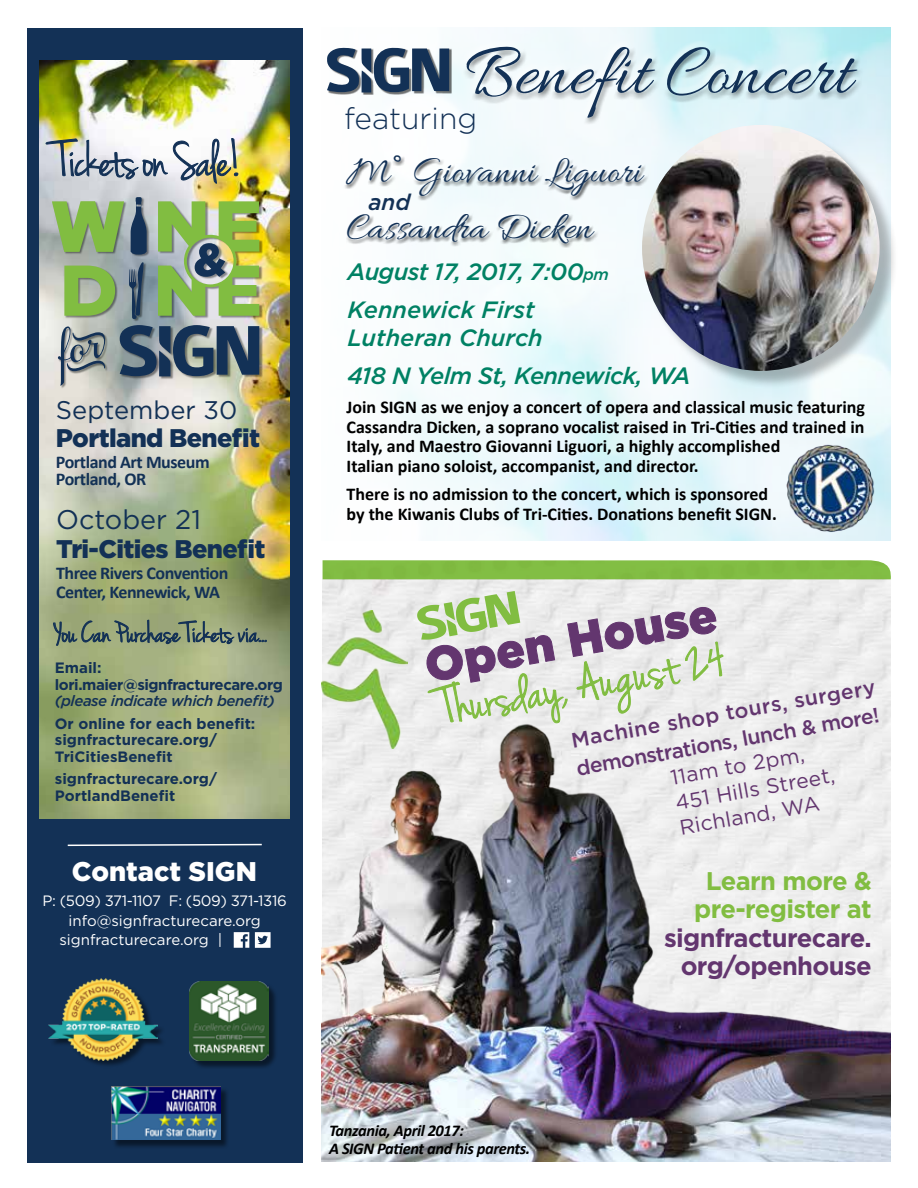
<style>
.page{position:relative;width:918px;height:1188px;background:#fff}
.page>*{position:absolute;margin:0;border:0;box-sizing:border-box;transform-origin:0 0}
.t1{font:75.3px "Allura";color:#133156}
.t2{font:54.3px "Jenna Sue";color:#81bd41}
.t3{font:52.5px "Jenna Sue";letter-spacing:-.015em;color:#133156}
.t4{font:900 46.95px "Gotham";color:#63366f}
.t5{font:39px/55.9px "Allura";color:#133156}
.t6{font:300 30px "Gotham";color:#133156}
.t7{font:900 27px "Gotham";color:#fff}
.t8{font:27px "Gotham";color:#133156}
.t9{font:900 25.5px "Gotham";letter-spacing:-.025em;color:#133156}
.t10{font:700 25.5px/28.5px "Gotham";letter-spacing:-.025em;color:#63366f;text-align:right}
.t11{font:700 25.5px/28.5px "Gotham";letter-spacing:-.025em;color:#81bd41;text-align:center}
.t12{font:25.5px "Gotham";color:#133156}
.t13{font:italic 500 23.55px/38.1px "Gotham";letter-spacing:-.025em;color:#008164}
.t14{font:italic 500 22.5px "Gotham";color:#133156}
.t15{font:500 21px/28.3px "Gotham";color:#63366f}
.t16{font:21px/25.5px "Gotham";color:#63366f}
.t17{font:700 18px/19.5px "Calibri";color:#000}
.t18{font:700 18px/19.5px "Calibri";letter-spacing:-.025em;color:#133156}
.t19{font:italic 700 16.5px/18px "Calibri";letter-spacing:-.025em;color:#000}
.t20{font:700 15px/16.5px "Gotham";color:#133156}
.t21{font:15px "Gotham";color:#fff}
.t22{font:700 15px/16.5px "Gotham";letter-spacing:-.03em;color:#133156}
.t23{font:15px "Gotham";letter-spacing:-.025em;color:#fff}
.t24{font:italic 500 15px "Gotham";letter-spacing:-.03em;color:#133156}
.s1{font-size:16.2px}
</style>
<div class="page">
<img style="left:323px;top:560px;width:568px;height:161px">
<img style="left:321px;top:721px;width:570px;height:440px">
<svg style="left:417px;top:591px;width:306px;height:156px"></svg>
<img style="left:321px;top:611px;width:86px;height:137px">
<div style="left:27px;top:28px;width:276px;height:1135px;background:#133156"></div>
<svg style="left:234px;top:932px;width:15px;height:16px"></svg>
<svg style="left:255px;top:932px;width:16px;height:16px"></svg>
<div style="left:113px;top:1087px;width:116px;height:62px;background:#000;opacity:.5"></div>
<img style="left:112px;top:1086px;width:108px;height:54px">
<div style="left:50px;top:980px;width:116px;height:89px;background:#000;opacity:.5"></div>
<img style="left:49px;top:979px;width:109px;height:81px">
<svg style="left:67px;top:843px;width:195px;height:4px"></svg>
<img style="left:39px;top:61px;width:251px;height:758px">
<div style="left:52px;top:198px;width:210px;height:191px;background:#000;opacity:.42"></div>
<svg style="left:52px;top:197px;width:207px;height:189px"></svg>
<svg style="left:53px;top:620px;width:214px;height:29px;background:#839275"></svg>
<svg style="left:46px;top:138px;width:192px;height:45px;background:#c9ccca"></svg>
<div style="left:191px;top:982px;width:87px;height:87px;background:#000;opacity:.5"></div>
<img style="left:190px;top:982px;width:79px;height:78px">
<div style="left:328px;top:49px;width:124px;height:46px;background:#000;opacity:.56"></div>
<svg style="left:327px;top:47px;width:122px;height:46px"></svg>
<div style="left:460px;top:40px;width:403px;height:82px;background:#fff;opacity:.72"></div>
<div style="left:462px;top:45px;width:402px;height:80px;background:#000;opacity:.41"></div>
<div style="left:342px;top:152px;width:306px;height:91px;background:#f4fafd"></div>
<div style="left:343px;top:155px;width:306px;height:93px;background:#000;opacity:.56"></div>
<div style="left:644px;top:127px;width:254px;height:262px;background:#000;opacity:.27"></div>
<img style="left:642px;top:125px;width:238px;height:246px">
<img style="left:775px;top:436px;width:105px;height:105px">
<h3 class="t3" style="left:56px;top:130px;width:187px">Tickets on Sale!</h3>
<h3 class="t12" style="left:56px;top:394px;width:183px">September 30</h3>
<h3 class="t9" style="left:56px;top:421px;width:206px">Portland Benefit</h3>
<p class="t18" style="left:56px;top:454px;width:155px;line-height:16.5px">Portland Art Museum<br>Portland, OR</p>
<h3 class="t8" style="left:56px;top:502px;width:147px">October 21</h3>
<h3 class="t9" style="left:56px;top:531px;width:211px">Tri-Cities Benefit</h3>
<p class="t18" style="left:56px;top:563px;width:174px">Three Rivers Convention<br>Center, Kennewick, WA</p>
<p class="t22" style="left:55px;top:660px;width:230px">Email: lori.maier@signfracturecare.org</p>
<p class="t24" style="left:55px;top:691px;width:221px">(please indicate which benefit)</p>
<p class="t20" style="left:55px;top:715px;width:202px">Or online for each benefit: signfracturecare.org/<br>TriCitiesBenefit</p>
<p class="t20" style="left:55px;top:771px;width:164px">signfracturecare.org/<br>PortlandBenefit</p>
<h3 class="t7" style="left:72px;top:853px;width:186px">Contact SIGN</h3>
<p class="t23" style="left:43px;top:891px;width:246px">P: (509) 371-1107 F: (509) 371-1316</p>
<p class="t21" style="left:69px;top:911px;width:194px">info@signfracturecare.org</p>
<p class="t21" style="left:59px;top:930px;width:165px">signfracturecare.org |</p>
<h1 class="t1" style="left:465px;top:31px;width:387px">Benefit Concert</h1>
<h3 class="t6" style="left:344px;top:99px;width:135px">featuring</h3>
<h3 class="t5" style="left:347px;top:146px;width:297px">M° Giovanni Liguori<br>Cassandra Dicken</h3>
<p class="t14" style="left:368px;top:187px;width:44px">and</p>
<h3 class="t13" style="left:348px;top:252px;width:263px">August 17, 2017, 7:00<span class="s1">pm<br></span>Kennewick First</h3>
<h3 class="t13" style="left:348px;top:318px;width:344px">Lutheran Church<br>418 N Yelm St, Kennewick, WA</h3>
<p class="t17" style="left:347px;top:398px;width:520px">Join SIGN as we enjoy a concert of opera and classical music featuring Cassandra Dicken, a soprano vocalist raised in Tri-Cities and trained in Italy, and Maestro Giovanni Liguori, a highly accomplished<br>Italian piano soloist, accompanist, and director.</p>
<p class="t17" style="left:347px;top:485px;width:432px">There is no admission to the concert, which is sponsored by the Kiwanis Clubs of Tri-Cities. Donations benefit SIGN.</p>
<h3 class="t4" style="left:420px;top:634px;width:297px;rotate:-10deg">Open House</h3>
<h2 class="t2" style="left:436px;top:677px;width:289px;rotate:-10deg">Thursday, August 24</h2>
<p class="t16" style="left:669px;top:765px;width:163px;rotate:-10deg">11am to 2pm,<br>451 Hills Street,<br>Richland, WA</p>
<p class="t15" style="left:569px;top:726px;width:310px;rotate:-10deg">Machine shop tours, surgery demonstrations, lunch &amp; more!</p>
<h3 class="t11" style="left:694px;top:866px;width:179px">Learn more &amp; pre-register at</h3>
<h3 class="t10" style="left:664px;top:923px;width:209px">signfracturecare. org/openhouse</h3>
<p class="t19" style="left:329px;top:1121px;width:203px">Tanzania, April 2017:<br>A SIGN Patient and his parents.</p>
</div>
